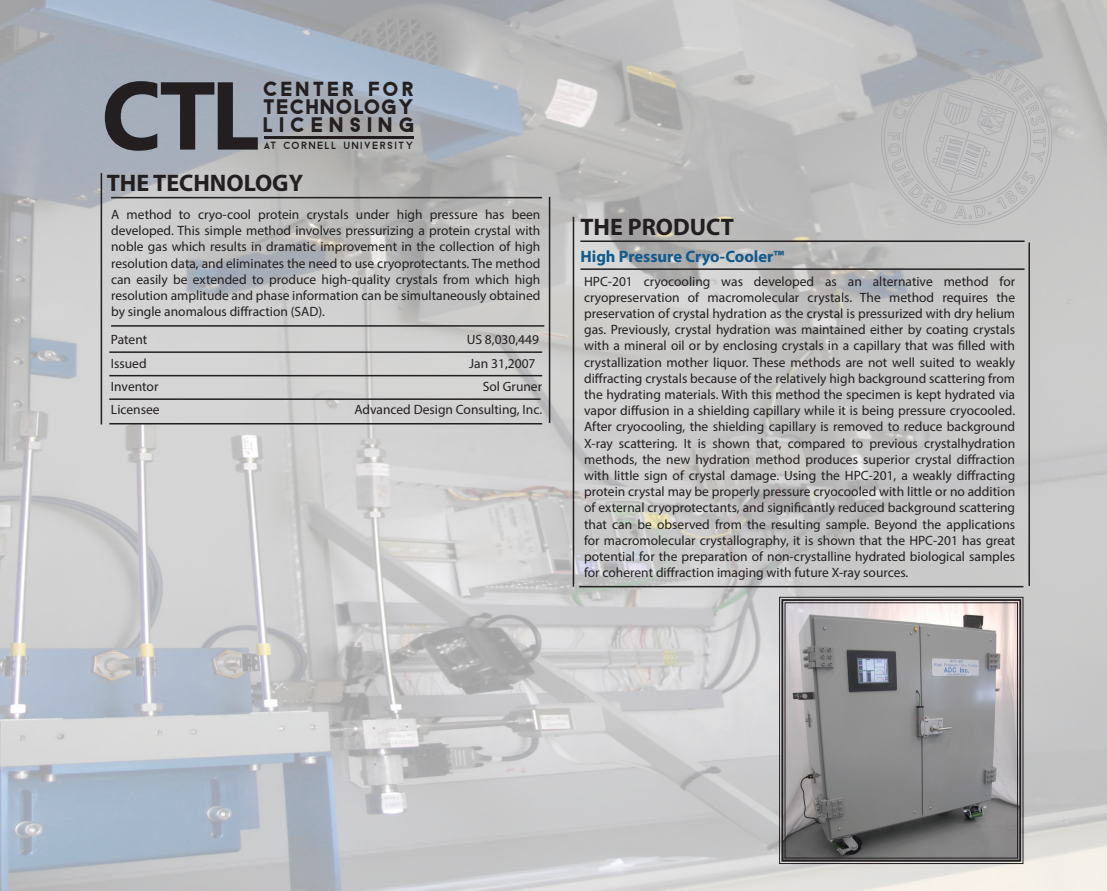
<style>
.page{position:relative;width:1107px;height:891px;background:#fff}
.page>*{position:absolute;margin:0;border:0;box-sizing:border-box;transform-origin:0 0}
.t1{font:700 96.15px "Gisha";color:#231f20}
.t2{font:700 24px "Myriad Pro";color:#231f20}
.t3{font:800 21.45px/18px "Baron Neue";letter-spacing:.01em;color:#231f20}
.t4{font:800 20.85px "Baron Neue";letter-spacing:.105em;color:#231f20}
.t5{font:700 16.5px "Myriad Pro";color:#115a8c}
.t6{font:13.5px/16.2px "Myriad Pro";color:#231f20;text-align:justify}
.t7{font:10.43px "Baron Neue";letter-spacing:.11em;color:#231f20}
</style>
<div class="page">
<img style="left:0;top:0;width:1107px;height:891px">
<svg style="left:881px;top:54px;width:171px;height:171px;background:#babbbc"></svg>
<img style="left:961px;top:153px;width:17px;height:19px">
<hr style="left:573px;top:217px;width:1px;height:370px;background:#231f20">
<hr style="left:580px;top:268px;width:445px;height:2px;background:#231f20">
<hr style="left:580px;top:240px;width:445px;height:2px;background:#231f20">
<hr style="left:579px;top:586px;width:444px;height:1px;background:#231f20">
<hr style="left:1028px;top:243px;width:2px;height:343px;background:#231f20">
<svg style="left:779px;top:596px;width:245px;height:268px;background:#919091"></svg>
<div style="left:781px;top:599px;width:240px;height:263px;border:2px solid #231f20"></div>
<div style="left:785px;top:602px;width:233px;height:257px;border:1px solid #231f20"></div>
<hr style="left:101px;top:173px;width:1px;height:252px;background:#231f20">
<hr style="left:111px;top:197px;width:431px;height:1px;background:#231f20">
<hr style="left:549px;top:197px;width:1px;height:226px;background:#231f20">
<hr style="left:111px;top:325px;width:433px;height:2px;background:#231f20">
<hr style="left:109px;top:375px;width:433px;height:1px;background:#231f20">
<hr style="left:109px;top:351px;width:433px;height:2px;background:#231f20">
<hr style="left:109px;top:398px;width:431px;height:2px;background:#231f20">
<hr style="left:109px;top:423px;width:433px;height:1px;background:#231f20">
<hr style="left:264px;top:136px;width:149px;height:2px;background:#231f20">
<h1 class="t1" style="left:101px;top:61px;width:159px">CTL</h1>
<h3 class="t4" style="left:264px;top:77px;width:153px">CENTER FOR</h3>
<h3 class="t3" style="left:264px;top:98px;width:154px">TECHNOLOGY<br>LICENSING</h3>
<p class="t7" style="left:264px;top:140px;width:152px">AT CORNELL UNIVERSITY</p>
<h2 class="t2" style="left:107px;top:167px;width:198px">THE TECHNOLOGY</h2>
<p class="t6" style="left:111px;top:206px;width:431px">A method to cryo-cool protein crystals under high pressure has been developed. This simple method involves pressurizing a protein crystal with noble gas which results in dramatic improvement in the collection of high resolution data, and eliminates the need to use cryoprotectants. The method can easily be extended to produce high-quality crystals from which high resolution amplitude and phase information can be simultaneously obtained by single anomalous diffraction (SAD).</p>
<p class="t6" style="left:111px;top:331px;width:38px">Patent</p>
<p class="t6" style="left:467px;top:331px;width:74px">US 8,030,449</p>
<p class="t6" style="left:111px;top:355px;width:37px">Issued</p>
<p class="t6" style="left:469px;top:355px;width:68px">Jan 31,2007</p>
<p class="t6" style="left:111px;top:378px;width:49px">Inventor</p>
<p class="t6" style="left:483px;top:378px;width:61px">Sol Gruner</p>
<p class="t6" style="left:111px;top:402px;width:50px">Licensee</p>
<p class="t6" style="left:354px;top:402px;width:189px">Advanced Design Consulting, Inc.</p>
<h2 class="t2" style="left:580px;top:212px;width:155px">THE PRODUCT</h2>
<p class="t5" style="left:580px;top:246px;width:205px">High Pressure Cryo-Cooler™</p>
<p class="t6" style="left:584px;top:273px;width:433px">HPC-201 cryocooling was developed as an alternative method for cryopreservation of macromolecular crystals. The method requires the preservation of crystal hydration as the crystal is pressurized with dry helium gas. Previously, crystal hydration was maintained either by coating crystals with a mineral oil or by enclosing crystals in a capillary that was filled with crystallization mother liquor. These methods are not well suited to weakly diffracting crystals because of the relatively high background scattering from the hydrating materials. With this method the specimen is kept hydrated via vapor diffusion in a shielding capillary while it is being pressure cryocooled.<br>After cryocooling, the shielding capillary is removed to reduce background X-ray scattering. It is shown that, compared to previous crystalhydration methods, the new hydration method produces superior crystal diffraction with little sign of crystal damage. Using the HPC-201, a weakly diffracting protein crystal may be properly pressure cryocooled with little or no addition of external cryoprotectants, and significantly reduced background scattering that can be observed from the resulting sample. Beyond the applications for macromolecular crystallography, it is shown that the HPC-201 has great potential for the preparation of non-crystalline hydrated biological samples for coherent diffraction imaging with future X-ray sources.</p>
</div>
